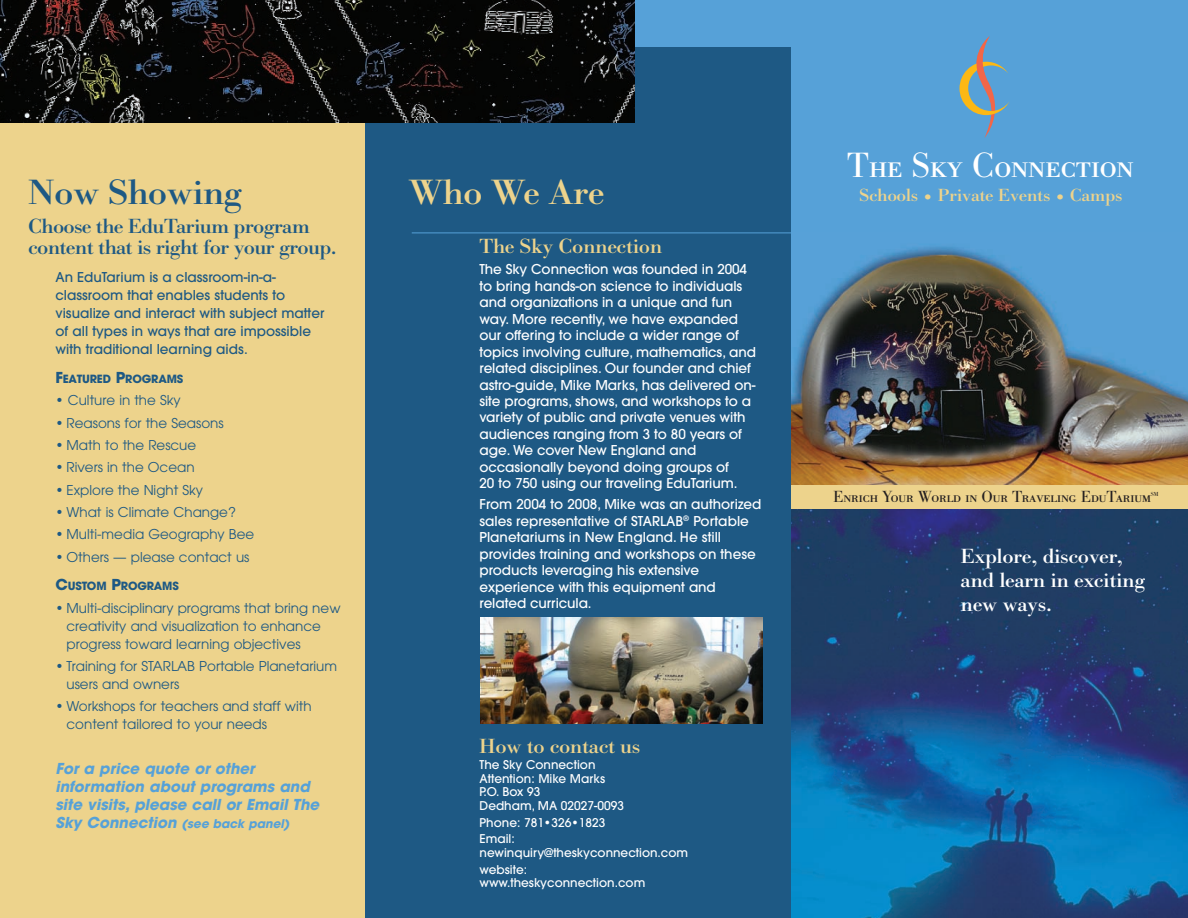
<style>
.page{position:relative;width:1188px;height:918px;background:#fff}
.page>*{position:absolute;margin:0;border:0;box-sizing:border-box;transform-origin:0 0}
.t1{font:36px "Bodoni Classico SC";color:#fff}
.t2{font:700 36px "Bodoni Classico";color:#1e5984}
.t3{font:700 36px "Bodoni Classico";color:#edd38c}
.t4{font:700 21px/21px "Bodoni Classico";letter-spacing:-.015em;color:#1e5984}
.t5{font:700 21px/24px "Bodoni Classico";color:#fff}
.t6{font:700 21px "Bodoni Classico";color:#edd38c}
.t7{font:700 18px "Bodoni Classico";color:#edd38c}
.t8{font:16.5px "Bodoni Classico SC";color:#231f20}
.t9{font:italic 700 15px/18px "Avant Garde";color:#56a1d8}
.t10{font:500 13.5px/16.5px "Avant Garde";letter-spacing:-.005em;color:#fff}
.t11{font:13.5px/18px "Avant Garde";color:#1e5984}
.t12{font:500 13.5px/18px "Avant Garde";color:#1e5984}
.t13{font:500 12px/13.5px "Avant Garde";color:#fff}
.t14{font:italic 700 12px "Avant Garde";color:#56a1d8}
.t15{font:700 11.25px "Avant Garde";letter-spacing:-.015em;color:#1e5984}
.t16{font:6px "Bodoni Classico SC";color:#231f20}
.s1{font-size:15px}
</style>
<div class="page">
<div style="left:432px;top:0;width:756px;height:918px;background:#56a1d8"></div>
<div style="left:364px;top:47px;width:427px;height:871px;background:#1e5984"></div>
<svg style="left:960px;top:36px;width:49px;height:102px"></svg>
<img style="left:0;top:0;width:634px;height:123px">
<hr style="left:412px;top:233px;width:379px;height:1px;background:#56a1d8">
<img style="left:791px;top:508px;width:397px;height:410px">
<img style="left:791px;top:247px;width:397px;height:238px">
<img style="left:480px;top:617px;width:283px;height:107px">
<div style="left:0;top:123px;width:364px;height:795px;background:#edd38c"></div>
<div style="left:791px;top:485px;width:397px;height:23px;background:#edd38c"></div>
<h1 class="t2" style="left:28px;top:170px;width:215px">Now Showing</h1>
<h2 class="t4" style="left:28px;top:215px;width:310px">Choose the EduTarium program content that is right for your group.</h2>
<p class="t12" style="left:56px;top:270px;width:270px">An EduTarium is a classroom-in-a&shy;classroom that enables students to visualize and interact with subject matter of all types in ways that are impossible with traditional learning aids.</p>
<p class="t15" style="left:56px;top:375px;width:129px"><span class="s1">F</span>EATURED <span class="s1">P</span>ROGRAMS</p>
<p class="t11" style="left:56px;top:393px;width:127px">• Culture in the Sky</p>
<p class="t11" style="left:56px;top:415px;width:170px">• Reasons for the Seasons</p>
<p class="t11" style="left:56px;top:437px;width:142px">• Math to the Rescue</p>
<p class="t11" style="left:56px;top:460px;width:141px">• Rivers in the Ocean</p>
<p class="t11" style="left:56px;top:482px;width:149px">• Explore the Night Sky</p>
<p class="t11" style="left:56px;top:504px;width:182px">• What is Climate Change?</p>
<p class="t11" style="left:56px;top:527px;width:200px">• Multi-media Geography Bee</p>
<p class="t11" style="left:56px;top:549px;width:195px">• Others — please contact us</p>
<p class="t15" style="left:56px;top:582px;width:125px"><span class="s1">C</span>USTOM <span class="s1">P</span>ROGRAMS</p>
<p class="t11" style="left:67px;top:600px;width:275px;text-indent:-11px">• Multi-disciplinary programs that bring new creativity and visualization to enhance progress toward learning objectives</p>
<p class="t11" style="left:67px;top:658px;width:272px;text-indent:-11px">• Training for STARLAB Portable Planetarium users and owners</p>
<p class="t11" style="left:67px;top:699px;width:247px;text-indent:-11px">• Workshops for teachers and staff with content tailored to your needs</p>
<p class="t9" style="left:56px;top:762px;width:265px">For a price quote or other information about programs and site visits, please call or Email The</p>
<p class="t14" style="left:56px;top:819px;width:236px"><span class="s1">Sky Connection</span> (see back panel)</p>
<h1 class="t3" style="left:409px;top:170px;width:196px">Who We Are</h1>
<h2 class="t6" style="left:480px;top:234px;width:184px">The Sky Connection</h2>
<p class="t10" style="left:480px;top:262px;width:278px">The Sky Connection was founded in 2004 to bring hands-on science to individuals and organizations in a unique and fun way. More recently, we have expanded our offering to include a wider range of topics involving culture, mathematics, and related disciplines. Our founder and chief astro-guide, Mike Marks, has delivered on&shy;site programs, shows, and workshops to a variety of public and private venues with audiences ranging from 3 to 80 years of age. We cover New England and occasionally beyond doing groups of<br>20 to 750 using our traveling EduTarium.</p>
<p class="t10" style="left:480px;top:497px;width:284px">From 2004 to 2008, Mike was an authorized sales representative of STARLAB<sup>®</sup> Portable Planetariums in New England. He still provides training and workshops on these products leveraging his extensive experience with this equipment and related curricula.</p>
<h2 class="t6" style="left:480px;top:733px;width:162px">How to contact us</h2>
<p class="t13" style="left:480px;top:759px;width:146px">The Sky Connection<br>Attention: Mike Marks<br>P.O. Box 93<br>Dedham, MA 02027-0093</p>
<p class="t13" style="left:480px;top:815px;width:127px;line-height:16.8px">Phone: 781•326•1823<br>Email:</p>
<p class="t13" style="left:480px;top:845px;width:210px;line-height:16.8px">newinquiry@theskyconnection.com website:</p>
<p class="t13" style="left:480px;top:877px;width:167px">www.theskyconnection.com</p>
<h1 class="t1" style="left:847px;top:143px;width:288px">The Sky Connection</h1>
<h3 class="t7" style="left:860px;top:184px;width:264px">Schools • Private Events • Camps</h3>
<p class="t8" style="left:833px;top:486px;width:319px">Enrich Your World in Our Traveling EduTarium</p>
<p class="t16" style="left:1151px;top:490px;width:9px">SM</p>
<h2 class="t5" style="left:961px;top:544px;width:186px">Explore, discover, and learn in exciting new ways.</h2>
</div>
